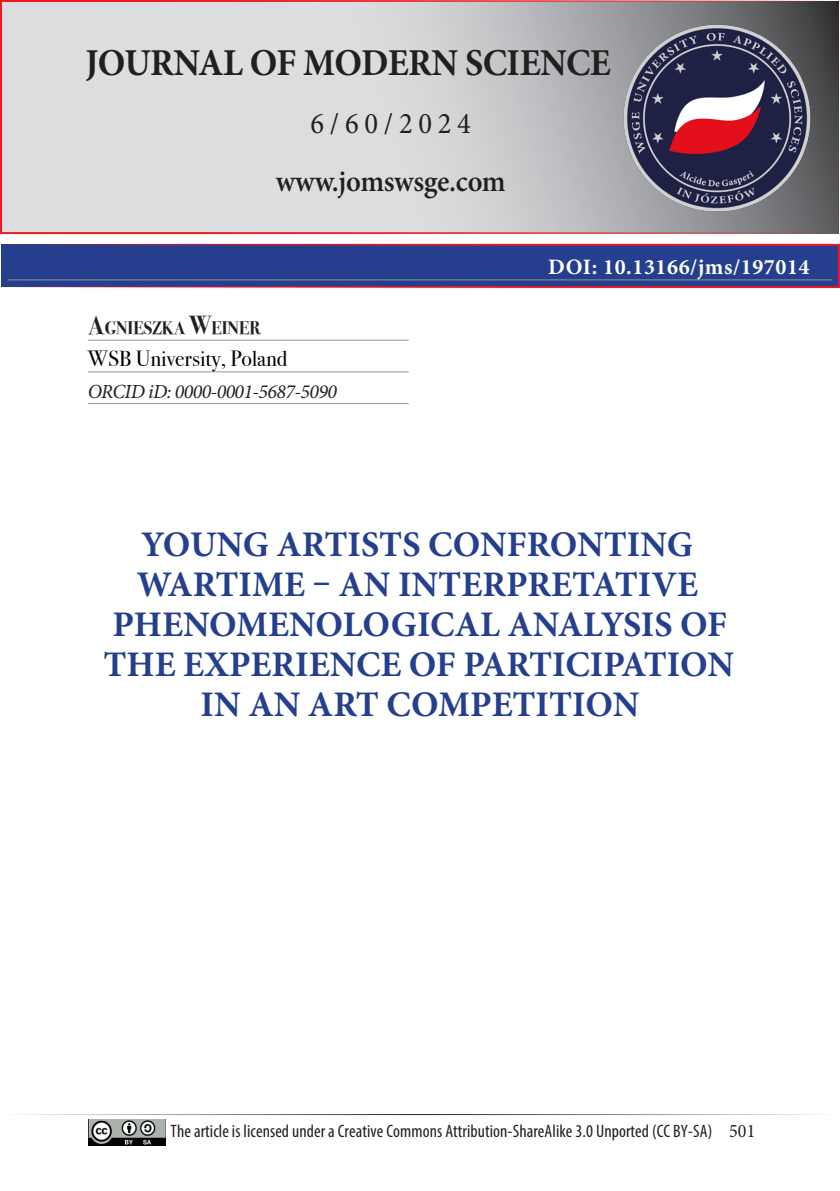
<style>
.page{position:relative;width:840px;height:1191px;background:#fff}
.page>*{position:absolute;margin:0;border:0;box-sizing:border-box;transform-origin:0 0}
.JoMS_-_Baner{font:700 38px "Minion Pro";letter-spacing:-.015em;color:#231f20;scale:.95 1}
.Tytuł_-ARTICLE_-_PIERWSZY{font:700 36px/40px "Minion Pro";color:#253f8e;text-align:center}
.JoMS_-_Baner-2{font:600 30px "Minion Pro";letter-spacing:-.01em;color:#231f20;scale:.95 1}
.JoMS_-_Baner-3{font:30px "Minion Pro";letter-spacing:.2em;color:#231f20;scale:.95 1}
.Ramka_-_DOI{font:700 22px "Minion Pro";letter-spacing:.025em;color:#fff}
.Ramka_autorska_-_afiliacja{font:22px "Bodoni Svty Two ITCTT";color:#000}
.Ramka_autorska_-_ORCID{font:italic 20px "Minion Pro";letter-spacing:-.03em;color:#231f20}
.Ramka_autorska_-_autor{font:700 18.2px "Bodoni Svty Two ITCTT";color:#231f20;scale:.95 1}
.t1{font:condensed 18px "Myriad Pro";letter-spacing:.005em;color:#231f20}
.s1{font-size:26px}
.s2{font-family:"Minion Pro";font-stretch:normal;font-size:19px}
</style>
<div class="page">
<hr style="left:0;top:1114px;width:839px;height:1px;background:#231f20">
<img style="left:89px;top:1119px;width:76px;height:26px">
<svg style="left:3px;top:3px;width:833px;height:228px;background:#cacbcd"></svg>
<div style="left:0;top:0;width:839px;height:234px;border:2px solid #ee1821"></div>
<img style="left:620px;top:22px;width:193px;height:192px">
<hr style="left:88px;top:340px;width:320px;height:1px;background:#939598">
<hr style="left:88px;top:371px;width:320px;height:1px;background:#939598">
<hr style="left:88px;top:403px;width:320px;height:1px;background:#939598">
<div style="left:1px;top:245px;width:837px;height:42px;background:#253f8e"></div>
<hr style="left:8px;top:279px;width:823px;height:1px;background:#939598">
<div style="left:0;top:244px;width:839px;height:44px;border:2px solid #ee1821"></div>
<p class="JoMS_-_Baner" style="left:85px;top:36px;width:554px">JOURNAL OF MODERN SCIENCE</p>
<p class="JoMS_-_Baner-3" style="left:310px;top:103px;width:170px">6/60/2024</p>
<p class="JoMS_-_Baner-2" style="left:275px;top:161px;width:243px">www.jomswsge.com</p>
<p class="Ramka_autorska_-_autor" style="left:88px;top:313px;width:183px"><span class="s1">A</span>GNIESZKA <span class="s1">W</span>EINER</p>
<p class="Ramka_autorska_-_afiliacja" style="left:88px;top:340px;width:201px">WSB University, Poland</p>
<p class="Ramka_autorska_-_ORCID" style="left:88px;top:377px;width:250px">ORCID iD: 0000-0001-5687-5090</p>
<p class="Ramka_-_DOI" style="left:547px;top:251px;width:263px">DOI: 10.13166/jms/197014</p>
<p class="Tytuł_-ARTICLE_-_PIERWSZY" style="left:103px;top:524px;width:631px">YOUNG ARTISTS CONFRONTING<br>WARTIME – AN INTERPRETATIVE<br>PHENOMENOLOGICAL ANALYSIS OF<br>THE EXPERIENCE OF PARTICIPATION<br>IN AN ART COMPETITION</p>
<p class="t1" style="left:170px;top:1120px;width:586px">The article is licensed under a Creative Commons Attribution-ShareAlike 3.0 Unported (CC BY-SA) <span class="s2">501</span></p>
</div>
